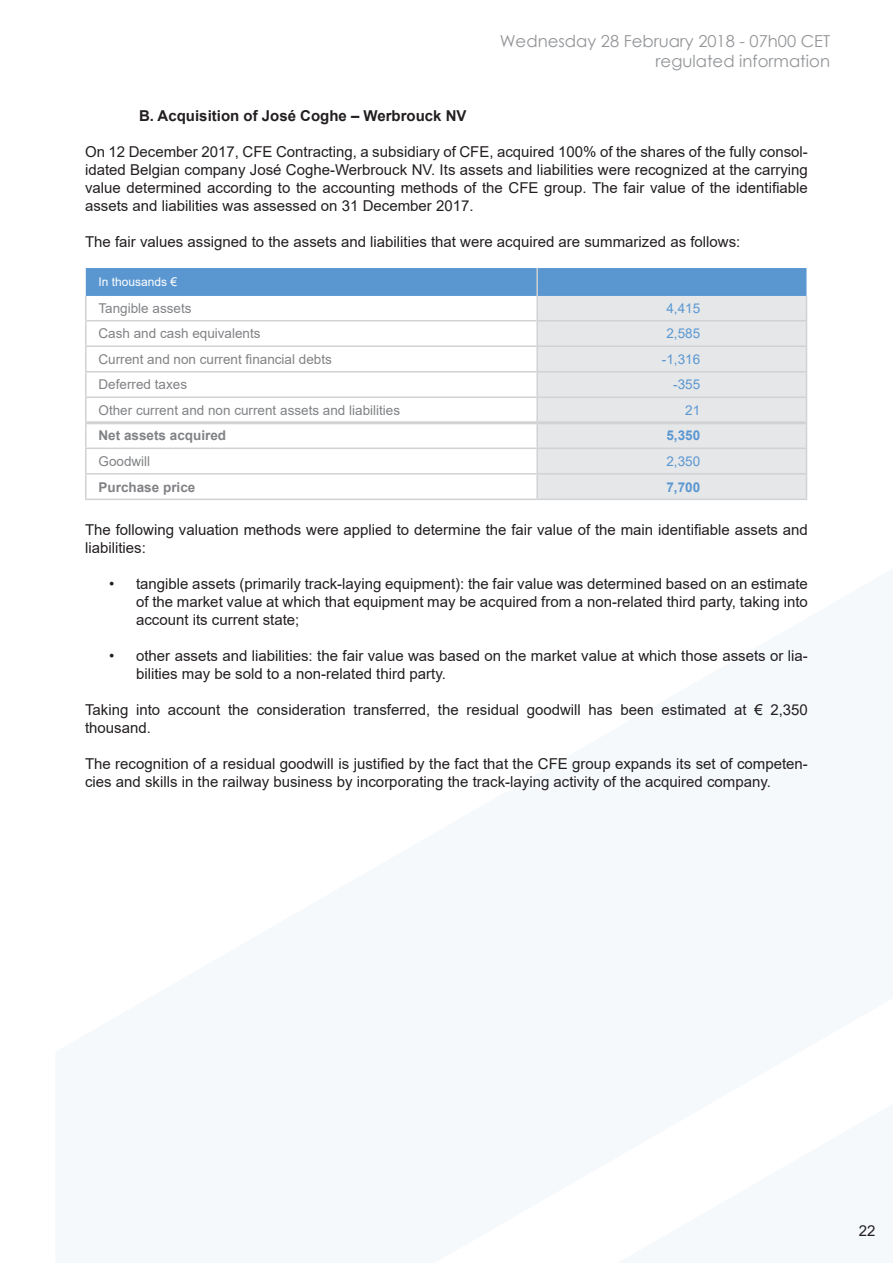
<style>
.page{position:relative;width:893px;height:1263px;background:#fff}
.page>*{position:absolute;margin:0;border:0;box-sizing:border-box;transform-origin:0 0}
.t1{font:16.5px/19.8px "Century Gothic";color:#939598;text-align:right}
.t2{font:15px/18px "Arial";color:#231f20}
.t3{font:700 15px "Arial";color:#231f20}
.t4{font:13.5px "Arial";color:#808285}
.t5{font:700 13.5px "Arial";color:#808285}
.t6{font:13.5px "Arial";color:#5a97d1}
.t7{font:700 13.5px "Arial";color:#5a97d1}
.t8{font:12px "Arial";color:#fff}
</style>
<div class="page">
<hr style="left:85px;top:345px;width:452px;height:2px;background:#d1d2d4">
<hr style="left:85px;top:371px;width:452px;height:1px;background:#d1d2d4">
<svg style="left:86px;top:268px;width:721px;height:231px"></svg>
<hr style="left:87px;top:320px;width:449px;height:1px;background:#d1d2d4">
<hr style="left:537px;top:396px;width:270px;height:2px;background:#d1d2d4">
<hr style="left:537px;top:448px;width:270px;height:1px;background:#d1d2d4">
<hr style="left:537px;top:499px;width:270px;height:1px;background:#d1d2d4">
<hr style="left:85px;top:296px;width:2px;height:25px;background:#d1d2d4">
<hr style="left:85px;top:321px;width:2px;height:24px;background:#d1d2d4">
<hr style="left:85px;top:347px;width:2px;height:24px;background:#d1d2d4">
<hr style="left:85px;top:372px;width:2px;height:24px;background:#d1d2d4">
<hr style="left:85px;top:396px;width:452px;height:2px;background:#d1d2d4">
<hr style="left:85px;top:398px;width:2px;height:25px;background:#d1d2d4">
<hr style="left:85px;top:423px;width:2px;height:25px;background:#d1d2d4">
<hr style="left:85px;top:448px;width:452px;height:1px;background:#d1d2d4">
<hr style="left:85px;top:449px;width:2px;height:24px;background:#d1d2d4">
<hr style="left:85px;top:475px;width:2px;height:24px;background:#d1d2d4">
<hr style="left:85px;top:499px;width:452px;height:1px;background:#d1d2d4">
<hr style="left:536px;top:268px;width:2px;height:28px;background:#cfd0d2">
<hr style="left:87px;top:421px;width:450px;height:3px;background:#d1d2d4">
<hr style="left:537px;top:421px;width:269px;height:3px;background:#d1d2d4">
<hr style="left:85px;top:473px;width:452px;height:2px;background:#d1d2d4">
<hr style="left:537px;top:473px;width:270px;height:2px;background:#d1d2d4">
<p class="t1" style="left:500px;top:31px;width:332px">Wednesday 28 February 2018 - 07h00 CET regulated information</p>
<p class="t3" style="left:139px;top:105px;width:329px">B. Acquisition of José Coghe – Werbrouck NV</p>
<p class="t2" style="left:85px;top:143px;width:724px;text-align:justify">On 12 December 2017, CFE Contracting, a subsidiary of CFE, acquired 100% of the shares of the fully consol&shy;idated Belgian company José Coghe-Werbrouck NV. Its assets and liabilities were recognized at the carrying value determined according to the accounting methods of the CFE group. The fair value of the identifiable assets and liabilities was assessed on 31 December 2017.</p>
<p class="t2" style="left:85px;top:233px;width:657px">The fair values assigned to the assets and liabilities that were acquired are summarized as follows:</p>
<p class="t8" style="left:99px;top:274px;width:80px">In thousands €</p>
<p class="t4" style="left:99px;top:299px;width:95px">Tangible assets</p>
<p class="t6" style="left:666px;top:299px;width:35px">4,415</p>
<p class="t4" style="left:99px;top:324px;width:164px">Cash and cash equivalents</p>
<p class="t6" style="left:666px;top:324px;width:35px">2,585</p>
<p class="t4" style="left:99px;top:350px;width:235px">Current and non current financial debts</p>
<p class="t6" style="left:662px;top:350px;width:40px">-1,316</p>
<p class="t4" style="left:99px;top:375px;width:90px">Deferred taxes</p>
<p class="t6" style="left:673px;top:375px;width:29px">-355</p>
<p class="t4" style="left:99px;top:401px;width:303px">Other current and non current assets and liabilities</p>
<p class="t6" style="left:685px;top:401px;width:17px">21</p>
<p class="t5" style="left:99px;top:426px;width:129px">Net assets acquired</p>
<p class="t7" style="left:666px;top:426px;width:35px">5,350</p>
<p class="t4" style="left:99px;top:452px;width:53px">Goodwill</p>
<p class="t6" style="left:666px;top:452px;width:35px">2,350</p>
<p class="t5" style="left:99px;top:477px;width:98px">Purchase price</p>
<p class="t7" style="left:666px;top:477px;width:35px">7,700</p>
<p class="t2" style="left:85px;top:521px;width:724px">The following valuation methods were applied to determine the fair value of the main identifiable assets and liabilities:</p>
<p class="t2" style="left:136px;top:575px;width:673px;text-align:justify;text-indent:-27px">• tangible assets (primarily track-laying equipment): the fair value was determined based on an estimate of the market value at which that equipment may be acquired from a non-related third party, taking into account its current state;</p>
<p class="t2" style="left:136px;top:647px;width:673px;text-indent:-27px">• other assets and liabilities: the fair value was based on the market value at which those assets or lia&shy;bilities may be sold to a non-related third party.</p>
<p class="t2" style="left:85px;top:701px;width:724px">Taking into account the consideration transferred, the residual goodwill has been estimated at € 2,350 thousand.</p>
<p class="t2" style="left:85px;top:755px;width:724px">The recognition of a residual goodwill is justified by the fact that the CFE group expands its set of competen&shy;cies and skills in the railway business by incorporating the track-laying activity of the acquired company.</p>
<p class="t2" style="left:859px;top:1221px;width:18px">22</p>
</div>
